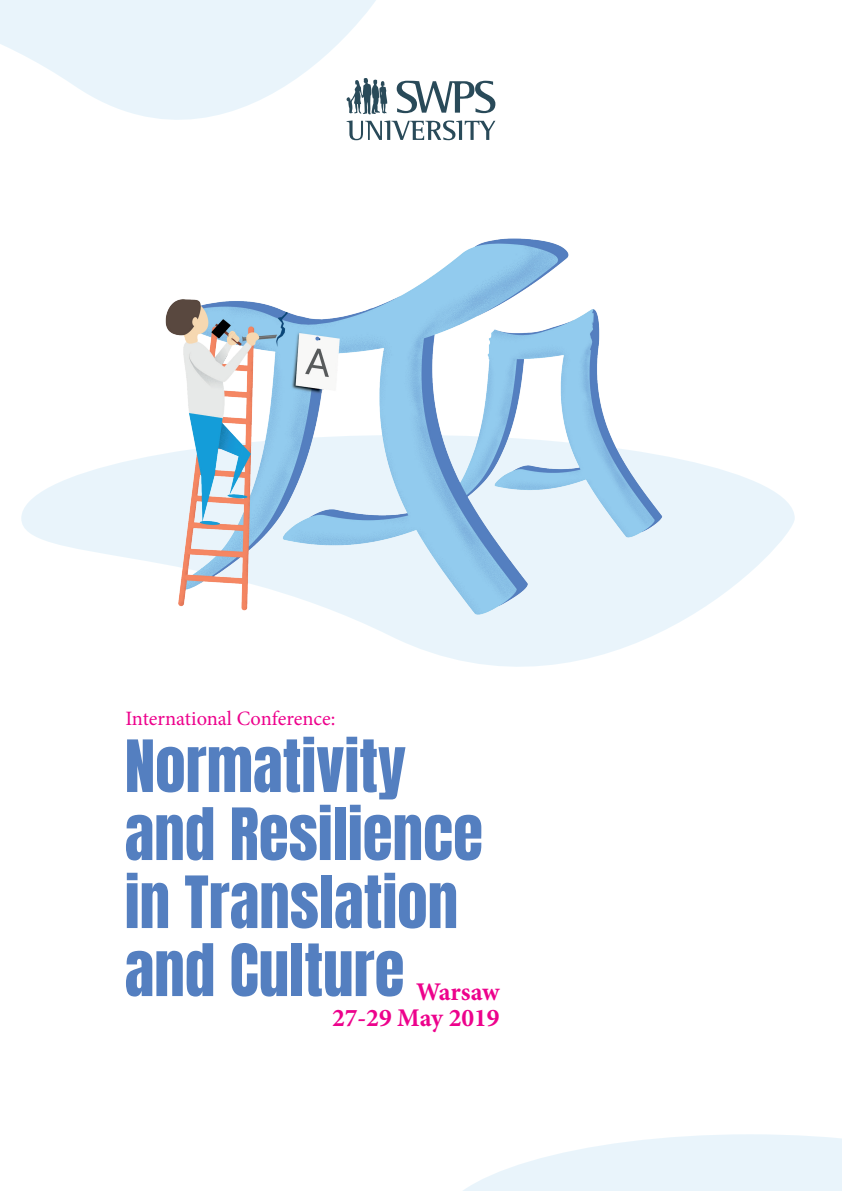
<style>
.page{position:relative;width:842px;height:1191px;background:#fff}
.page>*{position:absolute;margin:0;border:0;box-sizing:border-box;transform-origin:0 0}
.t1{font:61.2px/68px "Anton";color:#547fc0}
.t2{font:700 25.5px/26.3px "Minion Pro";color:#ed028c;text-align:right}
.t3{font:20.4px "Minion Pro";letter-spacing:-.005em;color:#ed028c}
</style>
<div class="page">
<svg style="left:21px;top:455px;width:774px;height:212px"></svg>
<svg style="left:0;top:0;width:397px;height:120px;fill:#e9f4fb"></svg>
<svg style="left:463px;top:1134px;width:379px;height:57px"></svg>
<img style="left:160px;top:238px;width:533px;height:386px">
<svg style="left:346px;top:78px;width:41px;height:36px"></svg>
<svg style="left:397px;top:81px;width:98px;height:32px"></svg>
<svg style="left:347px;top:120px;width:148px;height:20px"></svg>
<p class="t3" style="left:125px;top:705px;width:212px">International Conference:</p>
<p class="t1" style="left:125px;top:737px;width:360px">Normativity and Resilience in Translation and Culture</p>
<p class="t2" style="left:332px;top:978px;width:169px">Warsaw<br>27-29 May 2019</p>
</div>
